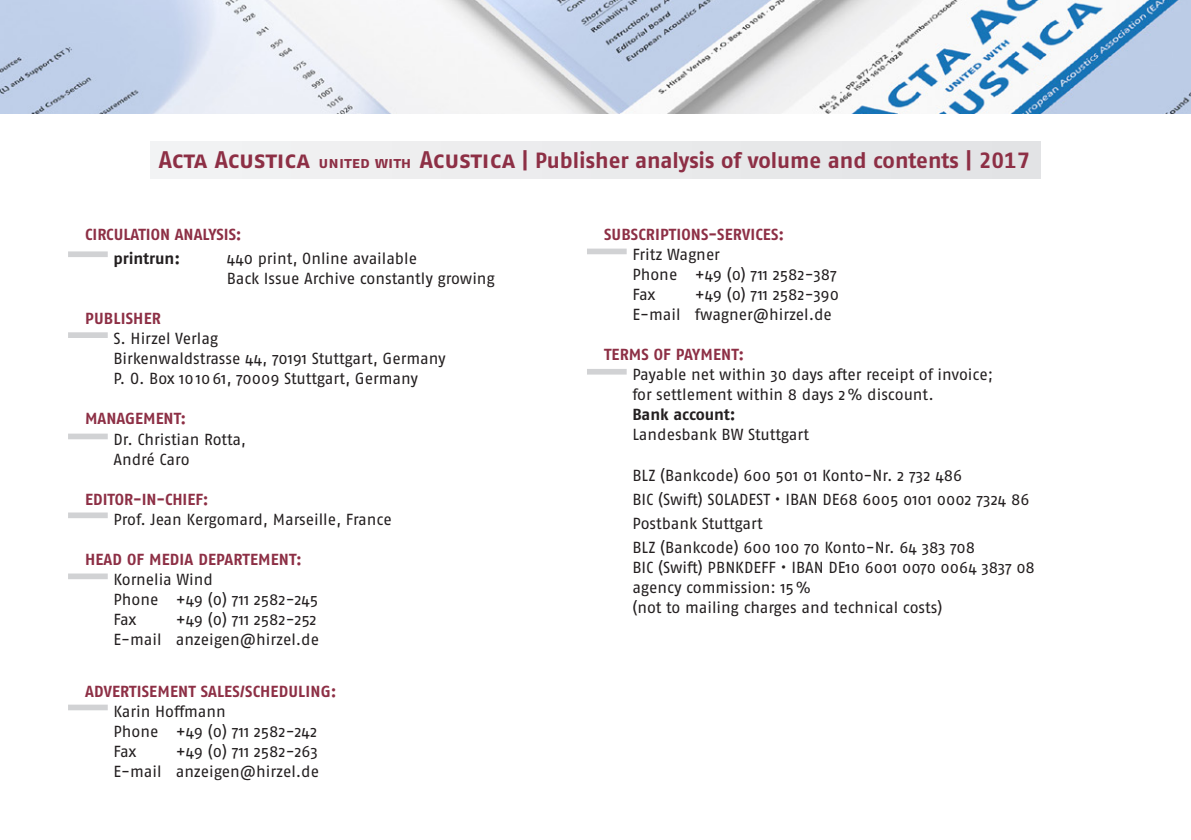
<style>
.page{position:relative;width:1191px;height:840px;background:#fff}
.page>*{position:absolute;margin:0;border:0;box-sizing:border-box;transform-origin:0 0}
.t1{font:700 22px "Fago Pro";color:#8d2f45}
.Fließtext{font:16px/20px "Fago Pro";color:#231f20}
.Fließtext-2{font:700 16px "Fago Pro";letter-spacing:.01em;color:#8d2f45}
.Fließtext-3{font:700 16px "Fago Pro";color:#231f20}
.s1{font-size:24px}
.s2{font-size:16px}
.s3{font-family:"Fago Correspondence Sans OT"}
.s4{font-weight:700}
</style>
<div class="page">
<div style="left:68px;top:251px;width:40px;height:6px;background:#d1d2d4"></div>
<div style="left:68px;top:433px;width:40px;height:6px;background:#d1d2d4"></div>
<div style="left:68px;top:512px;width:40px;height:6px;background:#d1d2d4"></div>
<div style="left:587px;top:248px;width:39px;height:6px;background:#d1d2d4"></div>
<div style="left:68px;top:573px;width:40px;height:6px;background:#d1d2d4"></div>
<div style="left:68px;top:704px;width:40px;height:6px;background:#d1d2d4"></div>
<img style="left:0;top:0;width:1191px;height:113px">
<div style="left:151px;top:142px;width:889px;height:37px;background:#eaebec"></div>
<div style="left:587px;top:369px;width:39px;height:5px;background:#d1d2d4"></div>
<div style="left:68px;top:332px;width:40px;height:6px;background:#d1d2d4"></div>
<p class="t1" style="left:159px;top:147px;width:872px"><span class="s1">Acta Acustica</span> <span class="s2">united with</span> <span class="s1">Acustica</span> | Publisher analysis of volume and contents | <span class="s3">2017</span></p>
<p class="Fließtext-2" style="left:85px;top:224px;width:158px">CIRCULATION ANALYSIS:</p>
<p class="Fließtext-3" style="left:113px;top:249px;width:68px">printrun:</p>
<p class="Fließtext" style="left:227px;top:248px;width:192px">440 print, Online available</p>
<p class="Fließtext" style="left:227px;top:268px;width:269px">Back Issue Archive constantly growing</p>
<p class="Fließtext-2" style="left:85px;top:309px;width:77px">PUBLISHER</p>
<p class="Fließtext" style="left:113px;top:328px;width:106px">S. Hirzel Verlag</p>
<p class="Fließtext" style="left:113px;top:348px;width:334px">Birkenwaldstrasse 44, 70191 Stuttgart, Germany<br>P. O. Box 101061, 70009 Stuttgart, Germany</p>
<p class="Fließtext-2" style="left:85px;top:409px;width:103px">MANAGEMENT:</p>
<p class="Fließtext" style="left:113px;top:428px;width:134px">Dr. Christian Rotta,</p>
<p class="Fließtext" style="left:113px;top:448px;width:78px">André Caro</p>
<p class="Fließtext-2" style="left:85px;top:489px;width:125px">EDITOR-IN-CHIEF:</p>
<p class="Fließtext" style="left:113px;top:508px;width:280px">Prof. Jean Kergomard, Marseille, France</p>
<p class="Fließtext-2" style="left:85px;top:549px;width:218px">HEAD OF MEDIA DEPARTEMENT:</p>
<p class="Fließtext" style="left:113px;top:568px;width:101px">Kornelia Wind</p>
<p class="Fließtext" style="left:113px;top:588px;width:206px">Phone +49 (0) 711 2582-245<br>Fax</p>
<p class="Fließtext" style="left:113px;top:608px;width:207px;text-align:right">+49 (0) 711 2582-252<br>E-mail anzeigen@hirzel.de</p>
<p class="Fließtext-2" style="left:85px;top:681px;width:253px">ADVERTISEMENT SALES/SCHEDULING:</p>
<p class="Fließtext" style="left:113px;top:700px;width:205px">Karin Hoffmann<br>Phone +49 (0) 711 2582-242<br>Fax</p>
<p class="Fließtext" style="left:113px;top:740px;width:207px;text-align:right">+49 (0) 711 2582-263<br>E-mail anzeigen@hirzel.de</p>
<p class="Fließtext-2" style="left:604px;top:224px;width:182px">SUBSCRIPTIONS-SERVICES:</p>
<p class="Fließtext" style="left:632px;top:244px;width:89px">Fritz Wagner</p>
<p class="Fließtext" style="left:632px;top:264px;width:206px">Phone +49 (0) 711 2582-387<br>Fax</p>
<p class="Fließtext" style="left:632px;top:284px;width:208px;text-indent:62px">+49 (0) 711 2582-390<br>E-mail fwagner@hirzel.de</p>
<p class="Fließtext-2" style="left:604px;top:344px;width:141px">TERMS OF PAYMENT:</p>
<p class="Fließtext" style="left:632px;top:364px;width:362px">Payable net within 30 days after receipt of invoice; for settlement within 8 days 2% discount.<br><span class="s4">Bank account:<br></span>Landesbank BW Stuttgart</p>
<p class="Fließtext" style="left:632px;top:464px;width:331px">BLZ (Bankcode) 600 501 01 Konto-Nr. 2 732 486</p>
<p class="Fließtext" style="left:632px;top:488px;width:399px">BIC (Swift) SOLADEST • IBAN DE68 6005 0101 0002 7324 86</p>
<p class="Fließtext" style="left:632px;top:512px;width:132px">Postbank Stuttgart</p>
<p class="Fließtext" style="left:632px;top:536px;width:344px">BLZ (Bankcode) 600 100 70 Konto-Nr. 64 383 708</p>
<p class="Fließtext" style="left:632px;top:556px;width:404px">BIC (Swift) PBNKDEFF • IBAN DE10 6001 0070 0064 3837 08 agency commission: 15%<br>(not to mailing charges and technical costs)</p>
</div>
